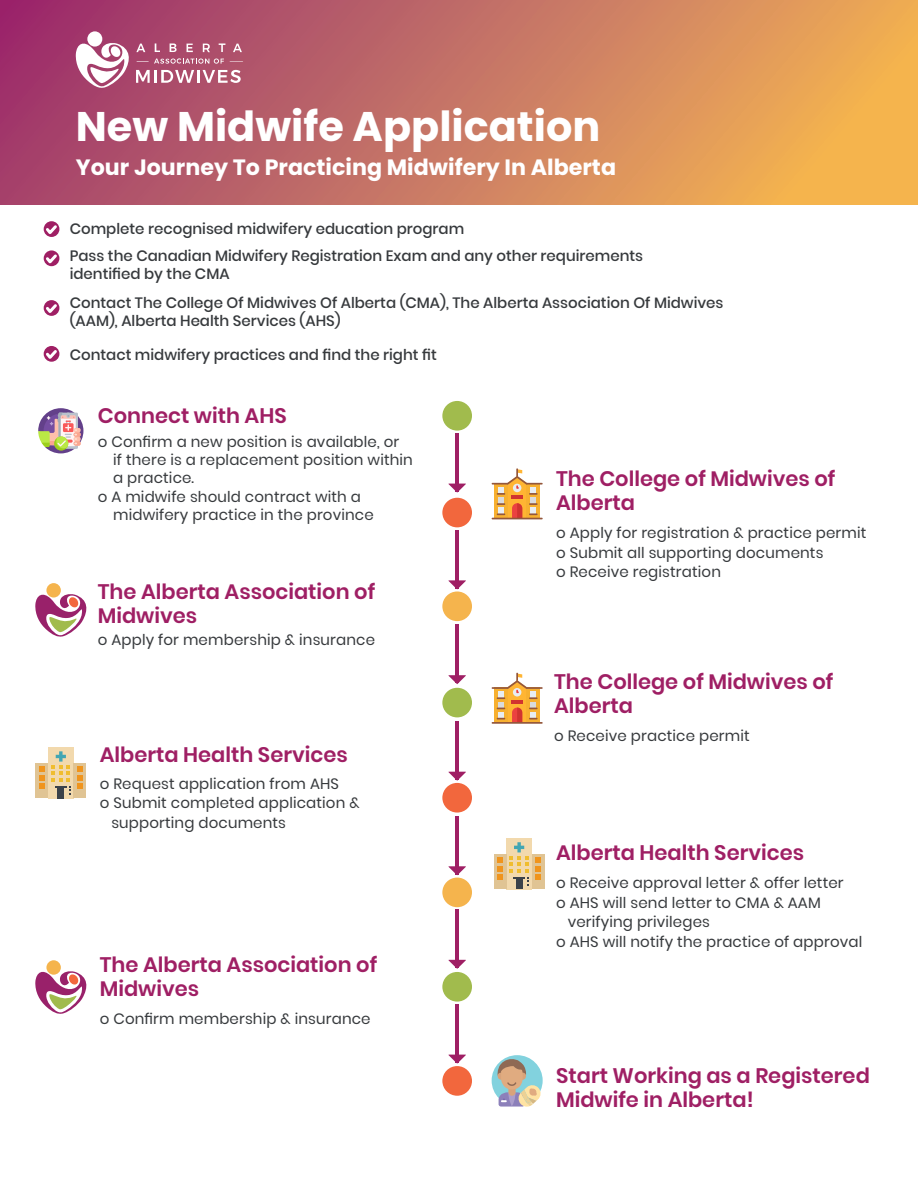
<style>
.page{position:relative;width:918px;height:1188px;background:#fff}
.page>*{position:absolute;margin:0;border:0;box-sizing:border-box;transform-origin:0 0}
.t1{font:700 41.4px "Poppins";color:#fff}
.t2{font:700 22.2px "Poppins";color:#fff}
.t3{font:600 21px/24px "Poppins";color:#9f1f64}
.t4{font:15px/18px "Poppins";letter-spacing:.01em;color:#373a3d}
.t5{font:500 15px/18px "Poppins";color:#373a3d}
</style>
<div class="page">
<div style="left:0;top:0;width:918px;height:205px;background:linear-gradient(to right,#9c3571,#f5b754)"></div>
<div style="left:87px;top:31px;width:15px;height:16px;background:#fff;border-radius:50%"></div>
<svg style="left:75px;top:40px;width:168px;height:49px"></svg>
<div style="left:442px;top:498px;width:30px;height:29px;background:#f2673d;border-radius:50%"></div>
<div style="left:442px;top:401px;width:30px;height:30px;background:#a1bb4d;border-radius:50%"></div>
<div style="left:442px;top:591px;width:30px;height:30px;background:#f5b44d;border-radius:50%"></div>
<div style="left:442px;top:688px;width:30px;height:29px;background:#a1bb4d;border-radius:50%"></div>
<div style="left:442px;top:783px;width:30px;height:30px;background:#f2673d;border-radius:50%"></div>
<div style="left:442px;top:878px;width:30px;height:29px;background:#f5b44d;border-radius:50%"></div>
<div style="left:442px;top:972px;width:30px;height:30px;background:#a1bb4d;border-radius:50%"></div>
<div style="left:442px;top:1066px;width:30px;height:30px;background:#f2673d;border-radius:50%"></div>
<hr style="left:456px;top:433px;width:3px;height:58px;background:#9f1f64">
<svg style="left:448px;top:484px;width:18px;height:9px"></svg>
<hr style="left:456px;top:530px;width:3px;height:58px;background:#9f1f64">
<svg style="left:448px;top:580px;width:18px;height:9px"></svg>
<hr style="left:456px;top:625px;width:3px;height:58px;background:#9f1f64">
<svg style="left:448px;top:675px;width:18px;height:9px"></svg>
<hr style="left:456px;top:721px;width:3px;height:59px;background:#9f1f64">
<svg style="left:448px;top:772px;width:18px;height:9px"></svg>
<hr style="left:456px;top:816px;width:3px;height:58px;background:#9f1f64">
<svg style="left:448px;top:866px;width:18px;height:9px"></svg>
<hr style="left:456px;top:1004px;width:3px;height:58px;background:#9f1f64">
<svg style="left:448px;top:1055px;width:18px;height:9px"></svg>
<hr style="left:456px;top:909px;width:3px;height:59px;background:#9f1f64">
<svg style="left:448px;top:960px;width:18px;height:9px"></svg>
<div style="left:506px;top:838px;width:26px;height:51px;background:#f2d9ad"></div>
<div style="left:532px;top:854px;width:13px;height:35px;background:#e0c494"></div>
<svg style="left:535px;top:858px;width:5px;height:22px"></svg>
<div style="left:494px;top:854px;width:12px;height:35px;background:#e0c494"></div>
<svg style="left:498px;top:858px;width:5px;height:22px"></svg>
<div style="left:516px;top:878px;width:7px;height:11px;background:#3b424a"></div>
<svg style="left:510px;top:842px;width:19px;height:44px"></svg>
<hr style="left:492px;top:722px;width:51px;height:2px;background:#94573b">
<svg style="left:492px;top:673px;width:51px;height:50px"></svg>
<svg style="left:35px;top:593px;width:52px;height:44px"></svg>
<div style="left:46px;top:583px;width:15px;height:15px;background:#f5b44d;border-radius:50%"></div>
<div style="left:48px;top:747px;width:26px;height:51px;background:#f2d9ad"></div>
<div style="left:74px;top:763px;width:12px;height:35px;background:#e0c494"></div>
<svg style="left:77px;top:767px;width:5px;height:22px"></svg>
<div style="left:35px;top:763px;width:13px;height:35px;background:#e0c494"></div>
<svg style="left:40px;top:767px;width:5px;height:22px"></svg>
<div style="left:57px;top:787px;width:7px;height:11px;background:#3b424a"></div>
<svg style="left:51px;top:751px;width:20px;height:44px"></svg>
<svg style="left:492px;top:468px;width:51px;height:51px"></svg>
<svg style="left:35px;top:970px;width:52px;height:44px"></svg>
<div style="left:46px;top:960px;width:15px;height:15px;background:#f5b44d;border-radius:50%"></div>
<div style="left:492px;top:1055px;width:51px;height:51px;background:#82d2de;border-radius:50%"></div>
<svg style="left:497px;top:1058px;width:45px;height:49px"></svg>
<svg style="left:44px;top:221px;width:15px;height:16px"></svg>
<svg style="left:43px;top:223px;width:17px;height:14px"></svg>
<svg style="left:44px;top:250px;width:15px;height:16px"></svg>
<svg style="left:43px;top:252px;width:17px;height:14px"></svg>
<svg style="left:43px;top:301px;width:17px;height:15px"></svg>
<svg style="left:43px;top:347px;width:17px;height:15px"></svg>
<svg style="left:38px;top:408px;width:45px;height:45px"></svg>
<p class="t1" style="left:76px;top:103px;width:526px">New Midwife Application</p>
<p class="t2" style="left:76px;top:154px;width:542px">Your Journey To Practicing Midwifery In Alberta</p>
<p class="t5" style="left:70px;top:220px;width:396px">Complete recognised midwifery education program</p>
<p class="t5" style="left:70px;top:247px;width:575px">Pass the Canadian Midwifery Registration Exam and any other requirements identified by the CMA</p>
<p class="t5" style="left:70px;top:294px;width:655px">Contact The College Of Midwives Of Alberta (CMA), The Alberta Association Of Midwives (AAM), Alberta Health Services (AHS)</p>
<p class="t5" style="left:70px;top:346px;width:369px">Contact midwifery practices and find the right fit</p>
<p class="t3" style="left:98px;top:404px;width:190px">Connect with AHS</p>
<p class="t4" style="left:113px;top:432px;width:301px;text-indent:-15px">o Confirm a new position is available, or<br>if there is a replacement position within a practice.</p>
<p class="t4" style="left:98px;top:488px;width:265px">o A midwife should contract with a</p>
<p class="t4" style="left:113px;top:506px;width:262px">midwifery practice in the province</p>
<p class="t3" style="left:98px;top:580px;width:279px">The Alberta Association of<br>Midwives</p>
<p class="t4" style="left:98px;top:630px;width:279px">o Apply for membership &amp; insurance</p>
<p class="t3" style="left:100px;top:743px;width:250px">Alberta Health Services</p>
<p class="t4" style="left:100px;top:775px;width:241px">o Request application from AHS</p>
<p class="t4" style="left:111px;top:794px;width:250px;line-height:19.5px;text-indent:-12px">o Submit completed application &amp; supporting documents</p>
<p class="t3" style="left:100px;top:953px;width:279px">The Alberta Association of<br>Midwives</p>
<p class="t4" style="left:100px;top:1010px;width:272px">o Confirm membership &amp; insurance</p>
<p class="t3" style="left:556px;top:467px;width:281px">The College of Midwives of<br>Alberta</p>
<p class="t4" style="left:556px;top:524px;width:312px">o Apply for registration &amp; practice permit</p>
<p class="t4" style="left:556px;top:543px;width:269px">o Submit all supporting documents</p>
<p class="t4" style="left:556px;top:563px;width:166px">o Receive registration</p>
<p class="t3" style="left:554px;top:670px;width:281px">The College of Midwives of<br>Alberta</p>
<p class="t4" style="left:554px;top:727px;width:197px">o Receive practice permit</p>
<p class="t3" style="left:556px;top:841px;width:250px">Alberta Health Services</p>
<p class="t4" style="left:556px;top:874px;width:289px">o Receive approval letter &amp; offer letter</p>
<p class="t4" style="left:568px;top:893px;width:255px;line-height:19.5px;text-indent:-12px">o AHS will send letter to CMA &amp; AAM verifying privileges</p>
<p class="t4" style="left:556px;top:933px;width:308px">o AHS will notify the practice of approval</p>
<p class="t3" style="left:556px;top:1063px;width:315px">Start Working as a Registered<br>Midwife in Alberta!</p>
</div>
